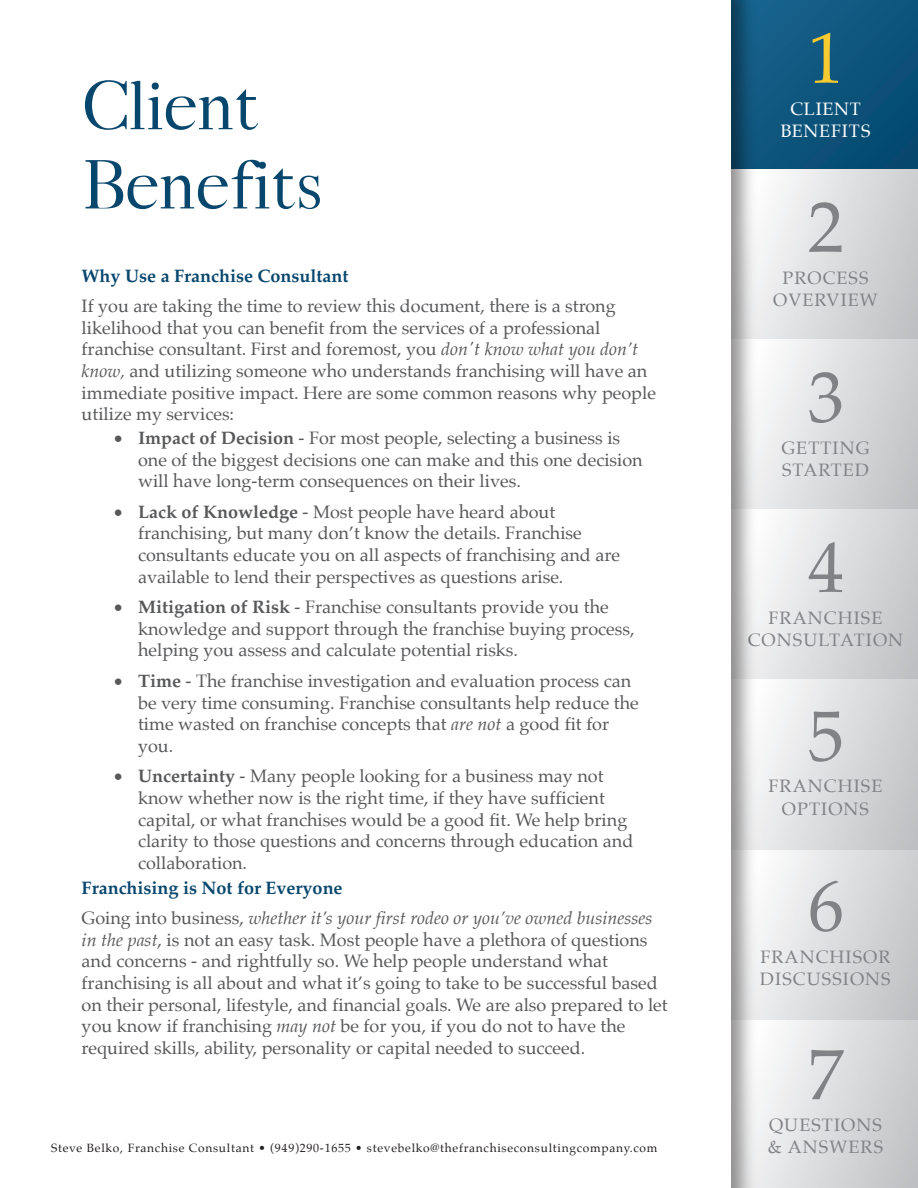
<style>
.page{position:relative;width:918px;height:1188px;background:#fff}
.page>*{position:absolute;margin:0;border:0;box-sizing:border-box;transform-origin:0 0}
.t1{font:72px "Palatino";color:#808285}
.t2{font:72px "Palatino";color:#f7ca30}
.t3{font:66px/79.2px "Adallyn";color:#07466d}
.t4{font:18px/21.6px "Palatino";color:#57585a}
.t5{font:18px/22.2px "Palatino";letter-spacing:.06em;color:#808285;text-align:center}
.t6{font:italic 18px/30.6px "Palatino";color:#57585a}
.t7{font:700 18px "Palatino";color:#07466d}
.t8{font:18px/22.2px "Palatino";letter-spacing:.04em;color:#fff;text-align:center}
.t9{font:12px "Palatino";letter-spacing:.06em;color:#231f20}
.s1{font-style:italic}
.s2{font-style:inherit}
.s3{font-weight:700}
.s4{font-weight:700;font-style:normal;color:#07466d}
.s5{font-style:normal}
</style>
<div class="page">
<div style="left:730px;top:0;width:188px;height:170px;background:linear-gradient(to bottom,#135c85,#074c73)"></div>
<svg style="left:763px;top:169px;width:155px;height:171px;background:#dbdcde"></svg>
<svg style="left:763px;top:340px;width:155px;height:170px;background:#dbdcde"></svg>
<svg style="left:763px;top:510px;width:155px;height:170px;background:#dbdcde"></svg>
<svg style="left:763px;top:680px;width:155px;height:170px;background:#dbdcde"></svg>
<svg style="left:763px;top:850px;width:155px;height:170px;background:#dbdcde"></svg>
<svg style="left:763px;top:1020px;width:155px;height:168px;background:#dbdcde"></svg>
<img style="left:730px;top:0;width:33px;height:1188px">
<h2 class="t3" style="left:82px;top:64px;width:243px">Client<br>Benefits</h2>
<p class="t7" style="left:82px;top:260px;width:268px">Why Use a Franchise Consultant</p>
<p class="t4" style="left:82px;top:295px;width:576px">If you are taking the time to review this document, there is a strong likelihood that you can benefit from the services of a professional franchise consultant. First and foremost, you <span class="s1">don't know what you don’t know</span><span class="s1">,</span> <span class="s2">and utilizing someone who understands franchising will have an immediate positive impact</span>. Here are some common reasons why people utilize my services:</p>
<p class="t4" style="left:138px;top:427px;width:506px;text-indent:-24px">• <span class="s3">Impact of Decision</span> - For most people, selecting a business is one of the biggest decisions one can make and this one decision will have long-term consequences on their lives.</p>
<p class="t4" style="left:138px;top:501px;width:484px;text-indent:-24px">• <span class="s3">Lack of Knowledge</span> - Most people have heard about franchising, but many don’t know the details. Franchise consultants educate you on all aspects of franchising and are available to lend their perspectives as questions arise.</p>
<p class="t4" style="left:138px;top:596px;width:498px;text-indent:-24px">• <span class="s3">Mitigation of Risk</span> - Franchise consultants provide you the knowledge and support through the franchise buying process, helping you assess and calculate potential risks.</p>
<p class="t4" style="left:138px;top:670px;width:502px;text-indent:-24px">• <span class="s3">Time</span> - The franchise investigation and evaluation process can be very time consuming. Franchise consultants help reduce the time wasted on franchise concepts that <span class="s1">are not</span> a good fit for you.</p>
<p class="t4" style="left:138px;top:765px;width:497px;text-indent:-24px">• <span class="s3">Uncertainty</span> - Many people looking for a business may not know whether now is the right time, if they have sufficient capital, or what franchises would be a good fit. We help bring clarity to those questions and concerns through education and collaboration.</p>
<p class="t6" style="left:82px;top:872px;width:572px"><span class="s4">Franchising is Not for Everyone<br></span><span class="s5">Going into business,</span> whether it’s your first rodeo or you’ve owned businesses</p>
<p class="t4" style="left:82px;top:929px;width:588px"><span class="s1">in the past</span>, is not an easy task. Most people have a plethora of questions and concerns - and rightfully so. We help people understand what franchising is all about and what it’s going to take to be successful based on their personal, lifestyle, and financial goals. We are also prepared to let you know if franchising <span class="s1">may not</span> be for you, if you do not to have the required skills, ability, personality or capital needed to succeed.</p>
<p class="t9" style="left:51px;top:1138px;width:608px">Steve Belko, Franchise Consultant • (949)290-1655 • stevebelko@thefranchiseconsultingcompany.com</p>
<h1 class="t2" style="left:808px;top:-2px;width:37px">1</h1>
<p class="t8" style="left:781px;top:97px;width:91px">CLIENT<br>BENEFITS</p>
<h1 class="t1" style="left:808px;top:168px;width:37px">2</h1>
<p class="t5" style="left:773px;top:266px;width:106px">PROCESS<br>OVERVIEW</p>
<h1 class="t1" style="left:808px;top:338px;width:37px">3</h1>
<p class="t5" style="left:781px;top:436px;width:90px;text-align:left">GETTING<br>STARTED</p>
<h1 class="t1" style="left:808px;top:508px;width:37px">4</h1>
<p class="t5" style="left:748px;top:607px;width:157px">FRANCHISE<br>CONSULTATION</p>
<h1 class="t1" style="left:808px;top:676px;width:37px">5</h1>
<p class="t5" style="left:769px;top:775px;width:115px">FRANCHISE<br>OPTIONS</p>
<h1 class="t1" style="left:808px;top:846px;width:37px">6</h1>
<p class="t5" style="left:760px;top:945px;width:132px;text-align:left">FRANCHISOR<br>DISCUSSIONS</p>
<h1 class="t1" style="left:808px;top:1015px;width:37px">7</h1>
<p class="t5" style="left:768px;top:1114px;width:117px;text-align:left">QUESTIONS &amp; ANSWERS</p>
</div>
